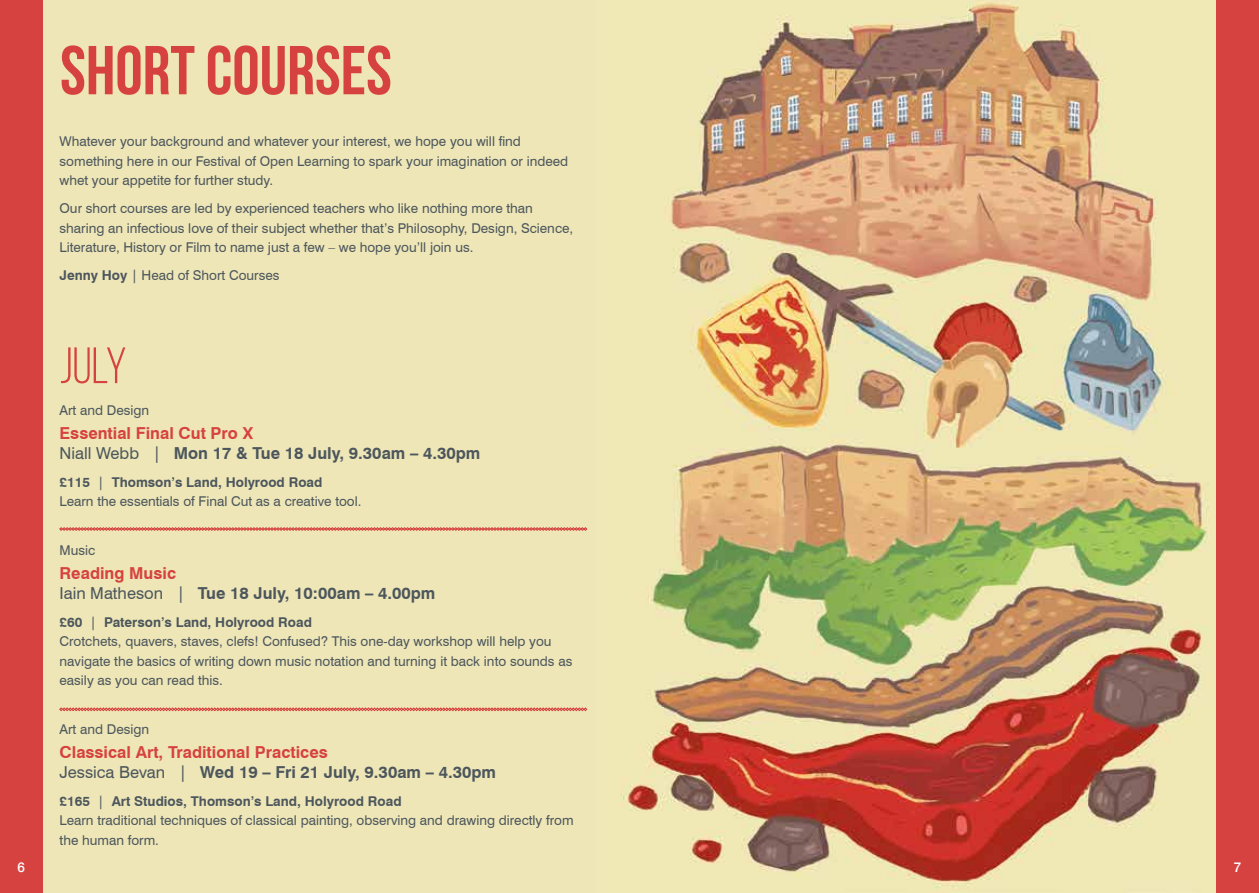
<style>
.page{position:relative;width:1259px;height:893px;background:#fff}
.page>*{position:absolute;margin:0;border:0;box-sizing:border-box;transform-origin:0 0}
.t1{font:700 69px "Bebas Neue";color:#d6423f}
.t2{font:51px "Bebas Neue";color:#d6423f}
.t3{font:700 16.5px/19.5px "Swiss 721 BT";color:#4c565c}
.t4{font:700 16.5px/19.5px "Swiss 721 BT";color:#d6423f}
.t5{font:13.5px/19.5px "Swiss 721 BT";color:#4c565c}
.t6{font:500 13.5px "Helvetica Neue";color:#fff}
.s1{font-weight:700}
.s2{color:#d6423f}
.s3{font-weight:400}
.s4{font-weight:400;color:#4c565c}
.s5{color:#4c565c}
</style>
<div class="page">
<img style="left:43px;top:0;width:1173px;height:893px">
<svg style="left:59px;top:527px;width:528px;height:4px;background:#de806c"></svg>
<svg style="left:59px;top:708px;width:528px;height:3px;background:#db6c5d"></svg>
<div style="left:1216px;top:0;width:43px;height:893px;background:#d6423f"></div>
<div style="left:0;top:0;width:43px;height:893px;background:#d6423f"></div>
<h1 class="t1" style="left:60px;top:33px;width:333px">SHORT COURSES</h1>
<p class="t5" style="left:60px;top:132px;width:510px">Whatever your background and whatever your interest, we hope you will find something here in our Festival of Open Learning to spark your imagination or indeed whet your appetite for further study.</p>
<p class="t5" style="left:60px;top:199px;width:515px">Our short courses are led by experienced teachers who like nothing more than sharing an infectious love of their subject whether that’s Philosophy, Design, Science,<br>Literature, History or Film to name just a few – we hope you’ll join us.</p>
<p class="t5" style="left:60px;top:266px;width:221px"><span class="s1">Jenny Hoy</span> | Head of Short Courses</p>
<h2 class="t2" style="left:60px;top:338px;width:69px">July</h2>
<p class="t5" style="left:60px;top:401px;width:91px">Art and Design</p>
<p class="t3" style="left:60px;top:423px;width:422px"><span class="s2">Essential Final Cut Pro X<br></span><span class="s3">Niall Webb |</span> Mon 17 &amp; Tue 18 July, 9.30am – 4.30pm</p>
<p class="t5" style="left:60px;top:472px;width:303px"><span class="s1">£115</span> | <span class="s1">Thomson’s Land, Holyrood Road<br></span>Learn the essentials of Final Cut as a creative tool.</p>
<p class="t5" style="left:60px;top:541px;width:37px">Music</p>
<p class="t3" style="left:60px;top:563px;width:377px"><span class="s2">Reading Music<br></span><span class="s3">Iain Matheson |</span> Tue 18 July, 10:00am – 4.00pm</p>
<p class="t5" style="left:60px;top:612px;width:514px"><span class="s1">£60</span> | <span class="s1">Paterson’s Land, Holyrood Road<br></span>Crotchets, quavers, staves, clefs! Confused? This one-day workshop will help you navigate the basics of writing down music notation and turning it back into sounds as easily as you can read this.</p>
<p class="t5" style="left:60px;top:720px;width:91px">Art and Design</p>
<p class="t4" style="left:60px;top:742px;width:438px">Classical Art, Traditional Practices<br><span class="s4">Jessica Bevan |</span> <span class="s5">Wed 19 – Fri 21 July, 9.30am – 4.30pm</span></p>
<p class="t5" style="left:60px;top:791px;width:515px"><span class="s1">£165</span> | <span class="s1">Art Studios, Thomson’s Land, Holyrood Road<br></span>Learn traditional techniques of classical painting, observing and drawing directly from the human form.</p>
<p class="t6" style="left:18px;top:856px;width:9px">6</p>
<p class="t6" style="left:1234px;top:856px;width:9px">7</p>
</div>
